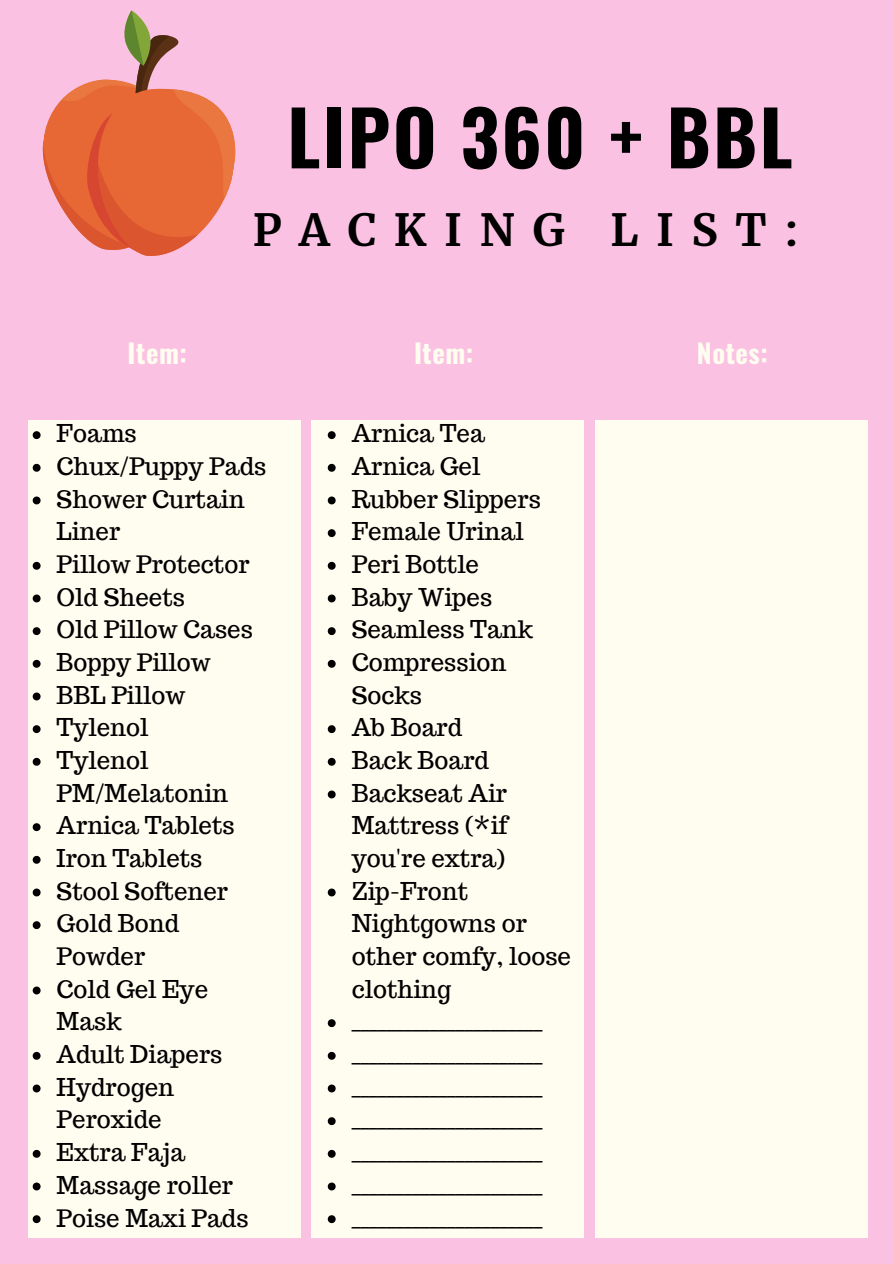
<style>
.page{position:relative;width:894px;height:1264px;background:#fff}
.page>*{position:absolute;margin:0;border:0;box-sizing:border-box;transform-origin:0 0}
.t1{font:700 75.15px "Oswald";letter-spacing:.03em;color:#000}
.t2{font:700 43.8px "Merriweather";letter-spacing:.4em;color:#000}
.t3{font:700 26.55px "Oswald";letter-spacing:.02em;color:#fffcf0}
.t4{font:24px/32.7px "Trocchi";color:#000}
</style>
<div class="page">
<div style="left:0;top:0;width:893px;height:1263px;background:#fac1e3"></div>
<div style="left:28px;top:420px;width:273px;height:817px;background:#fffcf0"></div>
<div style="left:311px;top:420px;width:272px;height:817px;background:#fffcf0"></div>
<div style="left:594px;top:420px;width:273px;height:817px;background:#fffcf0"></div>
<svg style="left:42px;top:10px;width:194px;height:246px"></svg>
<svg style="left:33px;top:431px;width:8px;height:8px"></svg>
<svg style="left:33px;top:464px;width:8px;height:8px"></svg>
<svg style="left:33px;top:496px;width:8px;height:8px"></svg>
<svg style="left:33px;top:562px;width:8px;height:7px"></svg>
<svg style="left:33px;top:594px;width:8px;height:8px"></svg>
<svg style="left:33px;top:627px;width:8px;height:8px"></svg>
<svg style="left:33px;top:660px;width:8px;height:7px"></svg>
<svg style="left:33px;top:692px;width:8px;height:8px"></svg>
<svg style="left:33px;top:725px;width:8px;height:8px"></svg>
<svg style="left:33px;top:758px;width:8px;height:7px"></svg>
<svg style="left:33px;top:823px;width:8px;height:8px"></svg>
<svg style="left:33px;top:855px;width:8px;height:8px"></svg>
<svg style="left:33px;top:888px;width:8px;height:8px"></svg>
<svg style="left:33px;top:921px;width:8px;height:8px"></svg>
<svg style="left:33px;top:986px;width:8px;height:8px"></svg>
<svg style="left:33px;top:1051px;width:8px;height:8px"></svg>
<svg style="left:33px;top:1084px;width:8px;height:8px"></svg>
<svg style="left:33px;top:1149px;width:8px;height:8px"></svg>
<svg style="left:33px;top:1182px;width:8px;height:8px"></svg>
<svg style="left:33px;top:1215px;width:8px;height:8px"></svg>
<svg style="left:327px;top:431px;width:8px;height:8px"></svg>
<svg style="left:327px;top:464px;width:8px;height:8px"></svg>
<svg style="left:327px;top:496px;width:8px;height:8px"></svg>
<svg style="left:327px;top:529px;width:8px;height:8px"></svg>
<svg style="left:327px;top:562px;width:8px;height:7px"></svg>
<svg style="left:327px;top:594px;width:8px;height:8px"></svg>
<svg style="left:327px;top:627px;width:8px;height:8px"></svg>
<svg style="left:327px;top:660px;width:8px;height:7px"></svg>
<svg style="left:327px;top:725px;width:8px;height:8px"></svg>
<svg style="left:327px;top:758px;width:8px;height:7px"></svg>
<svg style="left:327px;top:790px;width:8px;height:8px"></svg>
<svg style="left:327px;top:888px;width:8px;height:8px"></svg>
<svg style="left:327px;top:1019px;width:8px;height:8px"></svg>
<svg style="left:327px;top:1051px;width:8px;height:8px"></svg>
<svg style="left:327px;top:1084px;width:8px;height:8px"></svg>
<svg style="left:327px;top:1117px;width:8px;height:8px"></svg>
<svg style="left:327px;top:1149px;width:8px;height:8px"></svg>
<svg style="left:327px;top:1182px;width:8px;height:8px"></svg>
<svg style="left:327px;top:1215px;width:8px;height:8px"></svg>
<h1 class="t1" style="left:287px;top:79px;width:507px">LIPO 360 + BBL</h1>
<h2 class="t2" style="left:253px;top:203px;width:548px">PACKING LIST:</h2>
<p class="t3" style="left:128px;top:332px;width:61px">Item:</p>
<p class="t3" style="left:414px;top:332px;width:61px">Item:</p>
<p class="t3" style="left:696px;top:332px;width:72px">Notes:</p>
<p class="t4" style="left:57px;top:417px;width:211px">Foams<br>Chux/Puppy Pads<br>Shower Curtain<br>Liner<br>Pillow Protector<br>Old Sheets<br>Old Pillow Cases<br>Boppy Pillow<br>BBL Pillow<br>Tylenol<br>Tylenol<br>PM/Melatonin<br>Arnica Tablets<br>Iron Tablets<br>Stool Softener<br>Gold Bond<br>Powder<br>Cold Gel Eye<br>Mask<br>Adult Diapers<br>Hydrogen<br>Peroxide<br>Extra Faja<br>Massage roller<br>Poise Maxi Pads</p>
<p class="t4" style="left:351px;top:417px;width:221px">Arnica Tea<br>Arnica Gel<br>Rubber Slippers<br>Female Urinal<br>Peri Bottle<br>Baby Wipes<br>Seamless Tank<br>Compression<br>Socks<br>Ab Board<br>Back Board<br>Backseat Air<br>Mattress (*if you're extra)<br>Zip-Front<br>Nightgowns or other comfy, loose clothing ______________________ ______________________ ______________________ ______________________ ______________________ ______________________ ______________________</p>
</div>
